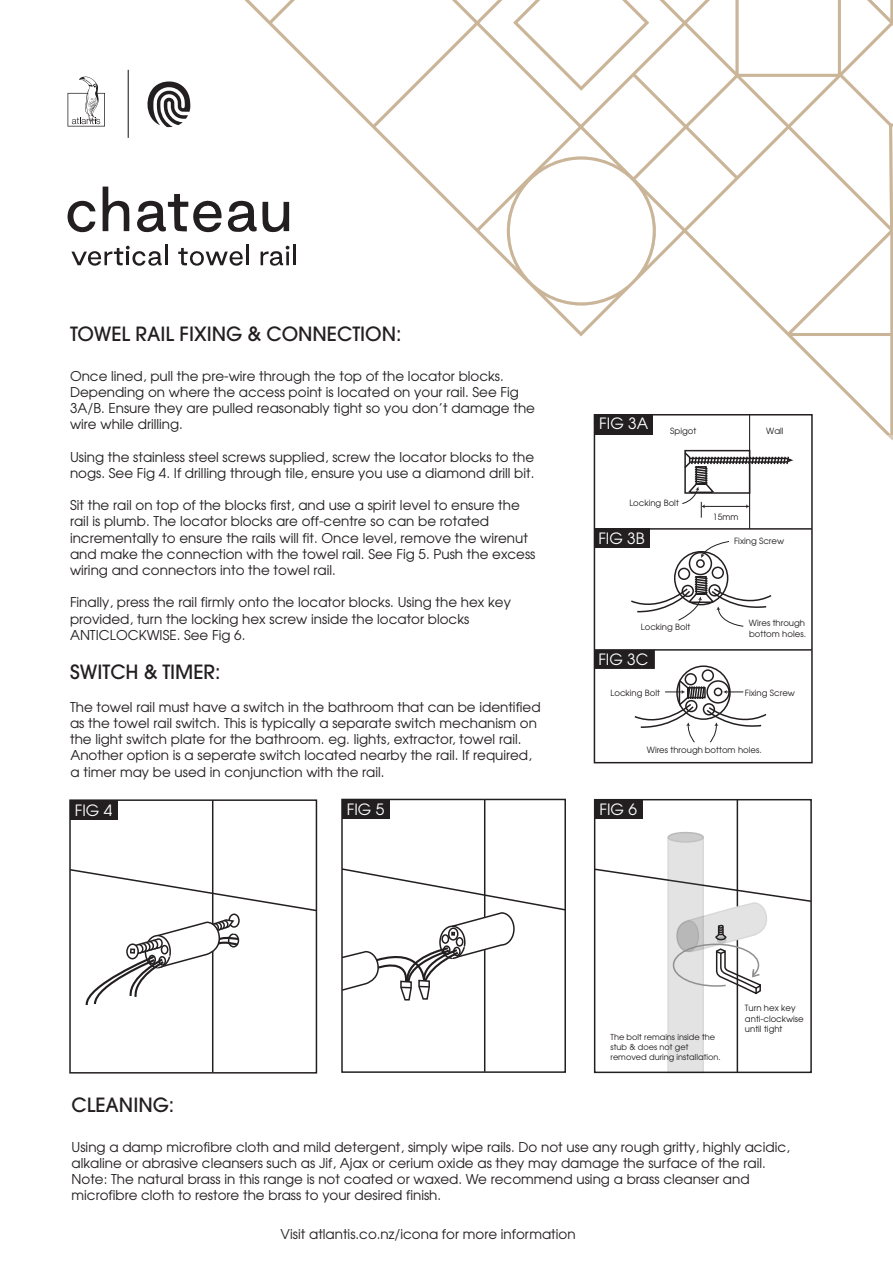
<style>
.page{position:relative;width:893px;height:1263px;background:#fff}
.page>*{position:absolute;margin:0;border:0;box-sizing:border-box;transform-origin:0 0}
.t1{font:500 19.5px "Avant Garde";color:#231f20}
.t2{font:15.45px "Avant Garde";color:#fff}
.t3{font:13.5px/16.2px "Avant Garde";color:#231f20}
.t4{font:8.55px/10.2px "Avant Garde";color:#231f20}
.t5{font:8.25px/9.9px "Avant Garde";color:#231f20}
</style>
<div class="page">
<svg style="left:68px;top:76px;width:37px;height:51px"></svg>
<svg style="left:147px;top:81px;width:22px;height:46px"></svg>
<hr style="left:128px;top:70px;width:1px;height:68px;background:#231f20">
<svg style="left:68px;top:187px;width:101px;height:45px"></svg>
<svg style="left:71px;top:244px;width:97px;height:22px"></svg>
<div style="left:595px;top:800px;width:47px;height:19px;background:#231f20"></div>
<hr style="left:737px;top:800px;width:1px;height:106px;background:#231f20">
<svg style="left:169px;top:0;width:724px;height:434px"></svg>
<svg style="left:513px;top:0;width:136px;height:91px"></svg>
<div style="left:228px;top:913px;width:12px;height:15px;border:2px solid #231f20;border-radius:50%"></div>
<div style="left:69px;top:799px;width:248px;height:274px;border:2px solid #231f20"></div>
<div style="left:70px;top:800px;width:48px;height:19px;background:#231f20"></div>
<hr style="left:212px;top:800px;width:1px;height:272px;background:#231f20">
<svg style="left:69px;top:868px;width:249px;height:44px"></svg>
<div style="left:341px;top:799px;width:225px;height:274px;border:2px solid #231f20"></div>
<div style="left:342px;top:799px;width:48px;height:19px;background:#231f20"></div>
<hr style="left:484px;top:799px;width:1px;height:273px;background:#231f20">
<svg style="left:341px;top:867px;width:225px;height:134px"></svg>
<svg style="left:85px;top:918px;width:155px;height:89px"></svg>
<svg style="left:593px;top:832px;width:219px;height:241px"></svg>
<div style="left:594px;top:414px;width:219px;height:349px;border:2px solid #231f20"></div>
<hr style="left:594px;top:649px;width:218px;height:2px;background:#231f20">
<hr style="left:594px;top:528px;width:218px;height:2px;background:#231f20">
<div style="left:594px;top:529px;width:56px;height:19px;background:#231f20"></div>
<div style="left:594px;top:415px;width:59px;height:19px;background:#231f20"></div>
<div style="left:702px;top:669px;width:12px;height:13px;border:2px solid #231f20;border-radius:50%"></div>
<div style="left:685px;top:673px;width:12px;height:12px;border:2px solid #231f20;border-radius:50%"></div>
<div style="left:689px;top:552px;width:23px;height:23px;border:2px solid #231f20;border-radius:50%"></div>
<div style="left:696px;top:559px;width:9px;height:9px;border:2px solid #231f20;border-radius:50%"></div>
<div style="left:678px;top:568px;width:12px;height:12px;border:2px solid #231f20;border-radius:50%"></div>
<div style="left:712px;top:566px;width:12px;height:13px;border:2px solid #231f20;border-radius:50%"></div>
<div style="left:594px;top:650px;width:61px;height:19px;background:#231f20"></div>
<svg style="left:701px;top:541px;width:28px;height:17px"></svg>
<hr style="left:749px;top:415px;width:1px;height:114px;background:#231f20">
<div style="left:684px;top:450px;width:66px;height:44px;border:2px solid #231f20"></div>
<svg style="left:634px;top:678px;width:133px;height:65px"></svg>
<svg style="left:631px;top:575px;width:141px;height:52px"></svg>
<svg style="left:682px;top:451px;width:112px;height:67px"></svg>
<h1 class="t1" style="left:70px;top:322px;width:333px">TOWEL RAIL FIXING &amp; CONNECTION:</h1>
<p class="t3" style="left:70px;top:367px;width:467px">Once lined, pull the pre-wire through the top of the locator blocks.<br>Depending on where the access point is located on your rail. See Fig 3A/B. Ensure they are pulled reasonably tight so you don’t damage the wire while drilling.</p>
<p class="t3" style="left:70px;top:448px;width:466px">Using the stainless steel screws supplied, screw the locator blocks to the nogs. See Fig 4. If drilling through tile, ensure you use a diamond drill bit.</p>
<p class="t3" style="left:70px;top:497px;width:467px">Sit the rail on top of the blocks first, and use a spirit level to ensure the rail is plumb. The locator blocks are off-centre so can be rotated incrementally to ensure the rails will fit. Once level, remove the wirenut and make the connection with the towel rail. See Fig 5. Push the excess wiring and connectors into the towel rail.</p>
<p class="t3" style="left:70px;top:594px;width:442px">Finally, press the rail firmly onto the locator blocks. Using the hex key provided, turn the locking hex screw inside the locator blocks<br>ANTICLOCKWISE. See Fig 6.</p>
<h1 class="t1" style="left:70px;top:660px;width:152px">SWITCH &amp; TIMER:</h1>
<p class="t3" style="left:70px;top:698px;width:472px">The towel rail must have a switch in the bathroom that can be identified as the towel rail switch. This is typically a separate switch mechanism on the light switch plate for the bathroom. eg. lights, extractor, towel rail.<br>Another option is a seperate switch located nearby the rail. If required, a timer may be used in conjunction with the rail.</p>
<p class="t2" style="left:75px;top:800px;width:39px">FIG 4</p>
<p class="t2" style="left:347px;top:800px;width:39px">FIG 5</p>
<p class="t2" style="left:599px;top:414px;width:50px">FIG 3A</p>
<p class="t4" style="left:670px;top:426px;width:28px">Spigot</p>
<p class="t4" style="left:766px;top:426px;width:19px">Wall</p>
<p class="t4" style="left:629px;top:498px;width:51px">Locking Bolt</p>
<p class="t2" style="left:598px;top:529px;width:48px">FIG 3B</p>
<p class="t4" style="left:713px;top:511px;width:27px">15mm</p>
<p class="t4" style="left:734px;top:536px;width:52px">Fixing Screw</p>
<p class="t4" style="left:641px;top:622px;width:51px">Locking Bolt</p>
<p class="t2" style="left:598px;top:649px;width:52px">FIG 3C</p>
<p class="t4" style="left:749px;top:618px;width:59px">Wires through bottom holes.</p>
<p class="t4" style="left:610px;top:687px;width:51px">Locking Bolt</p>
<p class="t4" style="left:745px;top:687px;width:52px">Fixing Screw</p>
<p class="t4" style="left:647px;top:744px;width:117px">Wires through bottom holes.</p>
<p class="t2" style="left:599px;top:800px;width:39px">FIG 6</p>
<p class="t5" style="left:610px;top:1032px;width:112px">The bolt remains inside the stub &amp; does not get removed during installation.</p>
<p class="t4" style="left:745px;top:1003px;width:60px">Turn hex key anti-clockwise until tight</p>
<h1 class="t1" style="left:72px;top:1093px;width:104px">CLEANING:</h1>
<p class="t3" style="left:72px;top:1138px;width:720px">Using a damp microfibre cloth and mild detergent, simply wipe rails. Do not use any rough gritty, highly acidic, alkaline or abrasive cleansers such as Jif, Ajax or cerium oxide as they may damage the surface of the rail.<br>Note: The natural brass in this range is not coated or waxed. We recommend using a brass cleanser and microfibre cloth to restore the brass to your desired finish.</p>
<p class="t3" style="left:281px;top:1225px;width:296px">Visit atlantis.co.nz/icona for more information</p>
</div>
